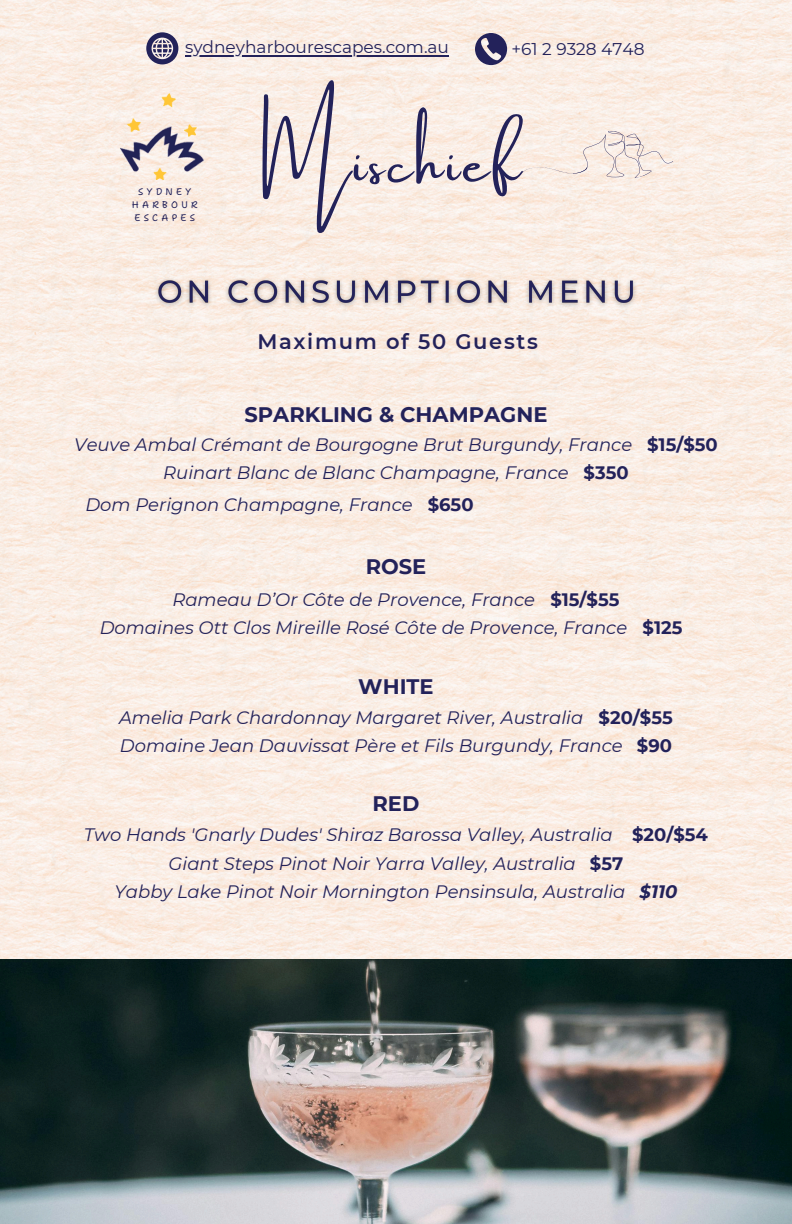
<style>
.page{position:relative;width:792px;height:1224px;background:#fff}
.page>*{position:absolute;margin:0;border:0;box-sizing:border-box;transform-origin:0 0}
.t1{font:55.3px "Amsterdam One";letter-spacing:.06em;color:#23225a}
.t2{font:700 21px "Montserrat";color:#23225a}
.t3{font:600 21px "Montserrat";letter-spacing:.08em;color:#23225a}
.t4{font:italic 18px/28.5px "Montserrat";color:#23225a}
.t5{font:700 18px "Montserrat";color:#23225a}
.t6{font:17px "Montserrat";color:#23225a}
.t7{font:9.6px/13.4px "Shantell Sans";letter-spacing:.345em;color:#23225a}
.s1{font-weight:700;font-style:normal}
.s2{font-weight:700}
</style>
<div class="page">
<img style="left:0;top:0;width:792px;height:959px">
<img style="left:0;top:959px;width:792px;height:265px">
<img style="left:149px;top:274px;width:492px;height:39px">
<hr style="left:185px;top:55px;width:264px;height:1px;background:#23225a">
<svg style="left:475px;top:33px;width:32px;height:32px"></svg>
<svg style="left:146px;top:32px;width:32px;height:32px"></svg>
<img style="left:120px;top:86px;width:89px;height:102px">
<svg style="left:521px;top:118px;width:154px;height:73px;background:#f6e9e1"></svg>
<p class="t6" style="left:185px;top:37px;width:265px">sydneyharbourescapes.com.au</p>
<p class="t6" style="left:512px;top:38px;width:134px">+61 2 9328 4748</p>
<h4 class="t7" style="left:138px;top:185px;width:54px">SYDNEY</h4>
<h4 class="t7" style="left:132px;top:198px;width:67px">HARBOUR<br>ESCAPES</h4>
<h4 class="t1" style="left:262px;top:133px;width:260px">Mischief</h4>
<h1 class="t3" style="left:257px;top:329px;width:282px">Maximum of 50 Guests</h1>
<p class="t2" style="left:245px;top:402px;width:304px">SPARKLING &amp; CHAMPAGNE</p>
<p class="t4" style="left:74px;top:431px;width:645px;line-height:27.8px;text-align:center">Veuve Ambal Crémant de Bourgogne Brut Burgundy, France <span class="s1">$15/$50<br></span>Ruinart Blanc de Blanc Champagne, France <span class="s1">$350</span></p>
<p class="t4" style="left:85px;top:491px;width:390px">Dom Perignon Champagne, France <span class="s1">$650</span></p>
<h4 class="t2" style="left:366px;top:554px;width:62px">ROSE</h4>
<h4 class="t4" style="left:100px;top:585px;width:584px;text-align:center">Rameau D’Or Côte de Provence, France <span class="s1">$15/$55<br></span>Domaines Ott Clos Mireille Rosé Côte de Provence, France <span class="s1">$125</span></h4>
<p class="t2" style="left:358px;top:673px;width:77px">WHITE</p>
<p class="t4" style="left:119px;top:703px;width:555px">Amelia Park Chardonnay Margaret River, Australia <span class="s1">$20/$55<br></span>Domaine Jean Dauvissat Père et Fils Burgundy, France</p>
<h4 class="t5" style="left:637px;top:735px;width:37px">$90</h4>
<h4 class="t2" style="left:373px;top:791px;width:48px">RED</h4>
<h4 class="t4" style="left:169px;top:821px;width:541px;text-indent:-85px">Two Hands 'Gnarly Dudes' Shiraz Barossa Valley, Australia <span class="s1">$20/$54<br></span>Giant Steps Pinot Noir Yarra Valley, Australia</h4>
<p class="t4" style="left:115px;top:849px;width:564px;text-indent:475px"><span class="s1">$57<br></span>Yabby Lake Pinot Noir Mornington Pensinsula, Australia <span class="s2">$110</span></p>
</div>
